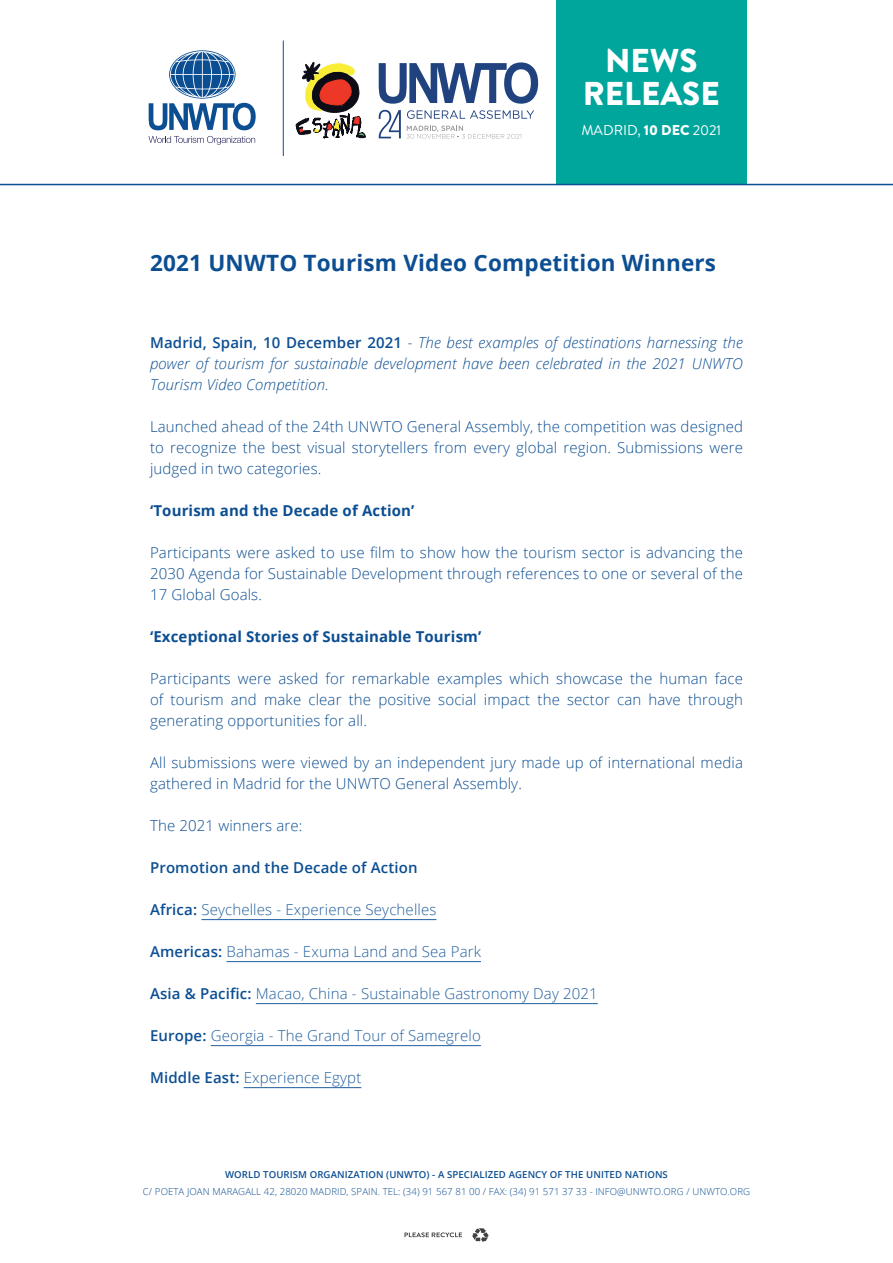
<style>
.page{position:relative;width:893px;height:1263px;background:#fff}
.page>*{position:absolute;margin:0;border:0;box-sizing:border-box;transform-origin:0 0}
.t1{font:900 33px/33px "Brandon Grotesque";color:#fff;text-align:center}
.t2{font:700 22.5px "Open Sans";letter-spacing:.01em;color:#0c4e92}
.t3{font:300 15px/21px "Open Sans";letter-spacing:.01em;color:#0c4e92;text-align:justify}
.t4{font:300 15px "Open Sans";letter-spacing:.01em;color:#215e9e}
.t5{font:italic 300 15px/21px "Open Sans";letter-spacing:.01em;color:#0c4e92;text-align:justify}
.t6{font:700 15px "Open Sans";letter-spacing:.01em;color:#0c4e92}
.t7{font:600 15px "Open Sans";letter-spacing:.01em;color:#0c4e92}
.t8{font:14.25px "Brandon Grotesque";color:#fff}
.t9{font:300 9.6px "Open Sans";letter-spacing:.01em;color:#0c4e92}
.t10{font:600 9.6px "Open Sans";letter-spacing:.01em;color:#0c4e92}
.s1{font-weight:900}
.s2{font-weight:600;font-style:normal}
.s3{font-weight:600;color:#0c4e92}
</style>
<div class="page">
<svg style="left:472px;top:1228px;width:17px;height:14px"></svg>
<svg style="left:404px;top:1232px;width:58px;height:5px"></svg>
<div style="left:556px;top:0;width:190px;height:185px;background:#00a59c"></div>
<hr style="left:201px;top:919px;width:235px;height:1px;background:#215e9e">
<hr style="left:226px;top:961px;width:255px;height:1px;background:#215e9e">
<hr style="left:256px;top:1003px;width:342px;height:1px;background:#215e9e">
<hr style="left:211px;top:1045px;width:270px;height:1px;background:#215e9e">
<hr style="left:244px;top:1087px;width:117px;height:1px;background:#215e9e">
<hr style="left:0;top:184px;width:893px;height:1px;background:#0c4e92">
<hr style="left:283px;top:41px;width:1px;height:115px;background:#0c4e92">
<svg style="left:149px;top:136px;width:106px;height:9px"></svg>
<svg style="left:149px;top:50px;width:107px;height:80px"></svg>
<svg style="left:296px;top:62px;width:69px;height:76px"></svg>
<svg style="left:379px;top:62px;width:159px;height:42px"></svg>
<svg style="left:379px;top:110px;width:155px;height:29px"></svg>
<h1 class="t1" style="left:583px;top:45px;width:138px">NEWS<br>RELEASE</h1>
<p class="t8" style="left:581px;top:121px;width:141px">MADRID, <span class="s1">10 DEC</span> 2021</p>
<h2 class="t2" style="left:150px;top:247px;width:568px">2021 UNWTO Tourism Video Competition Winners</h2>
<p class="t5" style="left:150px;top:332px;width:594px"><span class="s2">Madrid, Spain, 10 December 2021</span> - The best examples of destinations harnessing the power of tourism for sustainable development have been celebrated in the 2021 UNWTO Tourism Video Competition.</p>
<p class="t3" style="left:150px;top:416px;width:595px">Launched ahead of the 24th UNWTO General Assembly, the competition was designed to recognize the best visual storytellers from every global region. Submissions were judged in two categories.</p>
<p class="t6" style="left:150px;top:500px;width:266px">‘Tourism and the Decade of Action’</p>
<p class="t3" style="left:150px;top:542px;width:594px">Participants were asked to use film to show how the tourism sector is advancing the 2030 Agenda for Sustainable Development through references to one or several of the 17 Global Goals.</p>
<p class="t6" style="left:150px;top:626px;width:333px">‘Exceptional Stories of Sustainable Tourism’</p>
<p class="t3" style="left:150px;top:668px;width:594px">Participants were asked for remarkable examples which showcase the human face of tourism and make clear the positive social impact the sector can have through generating opportunities for all.</p>
<p class="t3" style="left:150px;top:752px;width:594px">All submissions were viewed by an independent jury made up of international media gathered in Madrid for the UNWTO General Assembly.</p>
<p class="t3" style="left:150px;top:815px;width:154px">The 2021 winners are:</p>
<p class="t7" style="left:150px;top:857px;width:269px">Promotion and the Decade of Action</p>
<p class="t4" style="left:150px;top:899px;width:288px"><span class="s3">Africa:</span> Seychelles - Experience Seychelles</p>
<p class="t4" style="left:150px;top:941px;width:332px"><span class="s3">Americas:</span> Bahamas - Exuma Land and Sea Park</p>
<p class="t4" style="left:150px;top:983px;width:449px"><span class="s3">Asia &amp; Pacific:</span> Macao, China - Sustainable Gastronomy Day 2021</p>
<p class="t4" style="left:150px;top:1025px;width:332px"><span class="s3">Europe:</span> Georgia - The Grand Tour of Samegrelo</p>
<p class="t4" style="left:150px;top:1067px;width:213px"><span class="s3">Middle East:</span> Experience Egypt</p>
<p class="t10" style="left:225px;top:1168px;width:444px">WORLD TOURISM ORGANIZATION (UNWTO) - A SPECIALIZED AGENCY OF THE UNITED NATIONS</p>
<p class="t9" style="left:143px;top:1185px;width:609px">C/ POETA JOAN MARAGALL 42, 28020 MADRID, SPAIN. TEL: (34) 91 567 81 00 / FAX: (34) 91 571 37 33 - INFO@UNWTO.ORG / UNWTO.ORG</p>
</div>
